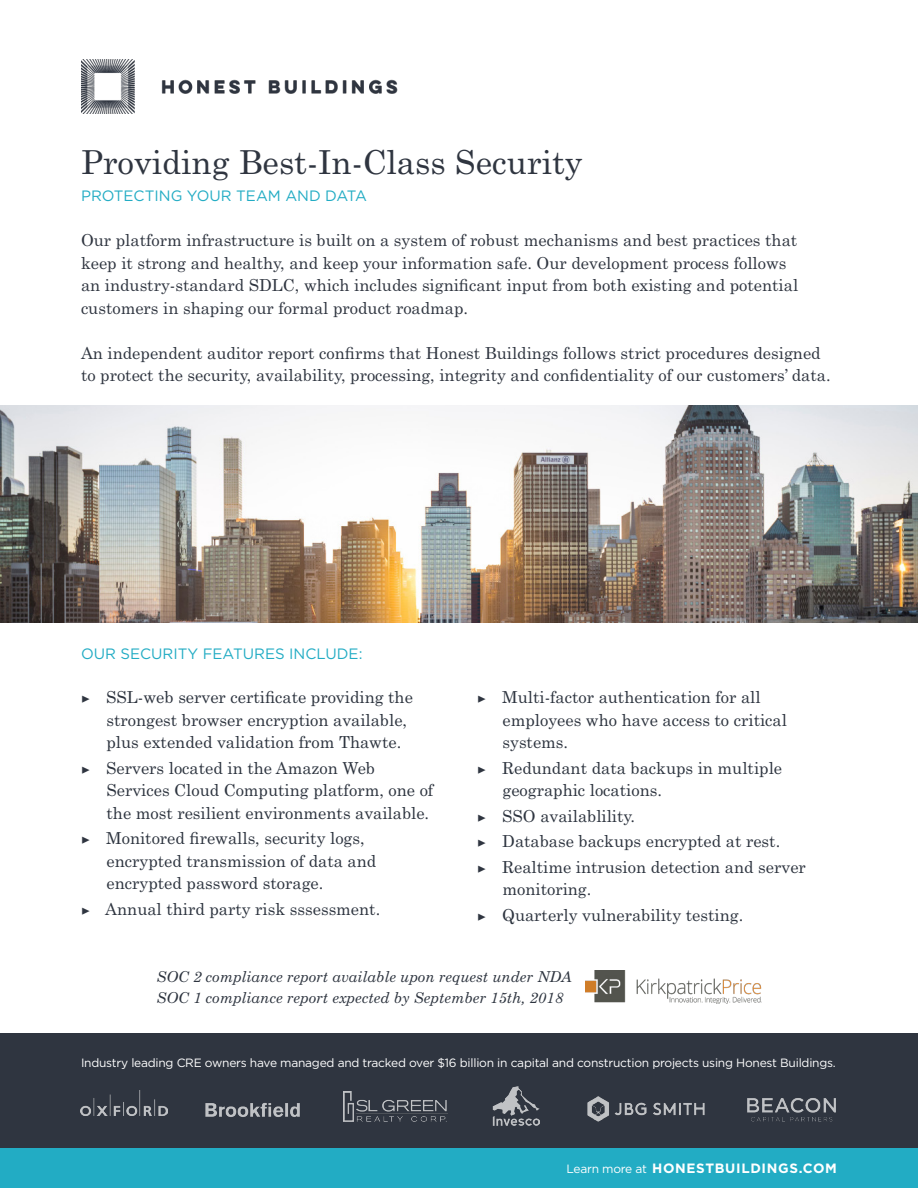
<style>
.page{position:relative;width:918px;height:1188px;background:#fff}
.page>*{position:absolute;margin:0;border:0;box-sizing:border-box;transform-origin:0 0}
.t1{font:33px "Century Schoolbook Std";color:#2f3540}
.t2{font:16.5px/22.5px "Century Schoolbook Std";color:#2d343f}
.t3{font:16.5px/22.5px "Century Schoolbook Std";color:#2f3540}
.t4{font:italic 15px "Century Schoolbook Std";color:#2d343f}
.t5{font:15px "Gotham";color:#22acc4}
.t6{font:15px "Minion Pro";color:#2f3540}
.t7{font:700 13.5px "Gotham";letter-spacing:.05em;color:#fff}
.t8{font:12px "Gotham";letter-spacing:-.02em;color:#fff}
.s1{font-weight:400;font-size:12px}
</style>
<div class="page">
<img style="left:0;top:405px;width:918px;height:218px">
<div style="left:0;top:1034px;width:918px;height:114px;background:#2f3540"></div>
<div style="left:0;top:1148px;width:918px;height:40px;background:#22acc4"></div>
<img style="left:81px;top:1091px;width:86px;height:24px">
<img style="left:587px;top:1097px;width:118px;height:25px">
<img style="left:344px;top:1091px;width:104px;height:30px">
<img style="left:205px;top:1102px;width:95px;height:15px">
<img style="left:747px;top:1098px;width:89px;height:24px">
<img style="left:492px;top:1086px;width:48px;height:40px">
<img style="left:81px;top:60px;width:317px;height:53px">
<img style="left:586px;top:971px;width:176px;height:33px">
<p class="t1" style="left:81px;top:141px;width:503px">Providing Best-In-Class Security</p>
<p class="t5" style="left:81px;top:186px;width:288px">PROTECTING YOUR TEAM AND DATA</p>
<p class="t3" style="left:81px;top:229px;width:719px">Our platform infrastructure is built on a system of robust mechanisms and best practices that keep it strong and healthy, and keep your information safe. Our development process follows an industry-standard SDLC, which includes significant input from both existing and potential customers in shaping our formal product roadmap.</p>
<p class="t3" style="left:81px;top:341px;width:751px">An independent auditor report confirms that Honest Buildings follows strict procedures designed to protect the security, availability, processing, integrity and confidentiality of our customers’ data.</p>
<p class="t5" style="left:81px;top:644px;width:283px">OUR SECURITY FEATURES INCLUDE:</p>
<p class="t6" style="left:81px;top:688px;width:11px">▶</p>
<p class="t2" style="left:106px;top:686px;width:308px">SSL-web server certificate providing the strongest browser encryption available, plus extended validation from Thawte.</p>
<p class="t6" style="left:81px;top:759px;width:11px">▶</p>
<p class="t2" style="left:106px;top:756px;width:329px">Servers located in the Amazon Web<br>Services Cloud Computing platform, one of the most resilient environments available.</p>
<p class="t6" style="left:81px;top:829px;width:11px">▶</p>
<p class="t2" style="left:106px;top:827px;width:272px">Monitored firewalls, security logs, encrypted transmission of data and encrypted password storage.</p>
<p class="t6" style="left:81px;top:900px;width:11px">▶</p>
<p class="t2" style="left:105px;top:897px;width:277px">Annual third party risk sssessment.</p>
<p class="t6" style="left:477px;top:688px;width:11px">▶</p>
<p class="t2" style="left:502px;top:686px;width:286px">Multi-factor authentication for all employees who have access to critical systems.</p>
<p class="t6" style="left:477px;top:759px;width:11px">▶</p>
<p class="t2" style="left:502px;top:756px;width:281px">Redundant data backups in multiple geographic locations.</p>
<p class="t6" style="left:477px;top:807px;width:11px">▶</p>
<p class="t2" style="left:502px;top:804px;width:134px">SSO availablility.</p>
<p class="t6" style="left:477px;top:832px;width:11px">▶</p>
<p class="t2" style="left:502px;top:830px;width:280px">Database backups encrypted at rest.</p>
<p class="t6" style="left:477px;top:858px;width:11px">▶</p>
<p class="t2" style="left:502px;top:855px;width:305px">Realtime intrusion detection and server monitoring.</p>
<p class="t6" style="left:477px;top:906px;width:11px">▶</p>
<p class="t2" style="left:502px;top:903px;width:243px">Quarterly vulnerability testing.</p>
<p class="t4" style="left:156px;top:967px;width:417px">SOC 2 compliance report available upon request under NDA</p>
<p class="t4" style="left:156px;top:989px;width:408px">SOC 1 compliance report expected by September 15th, 2018</p>
<p class="t8" style="left:81px;top:1055px;width:756px">Industry leading CRE owners have managed and tracked over $16 billion in capital and construction projects using Honest Buildings.</p>
<p class="t7" style="left:566px;top:1160px;width:272px"><span class="s1">Learn more at</span> HONESTBUILDINGS.COM</p>
</div>
